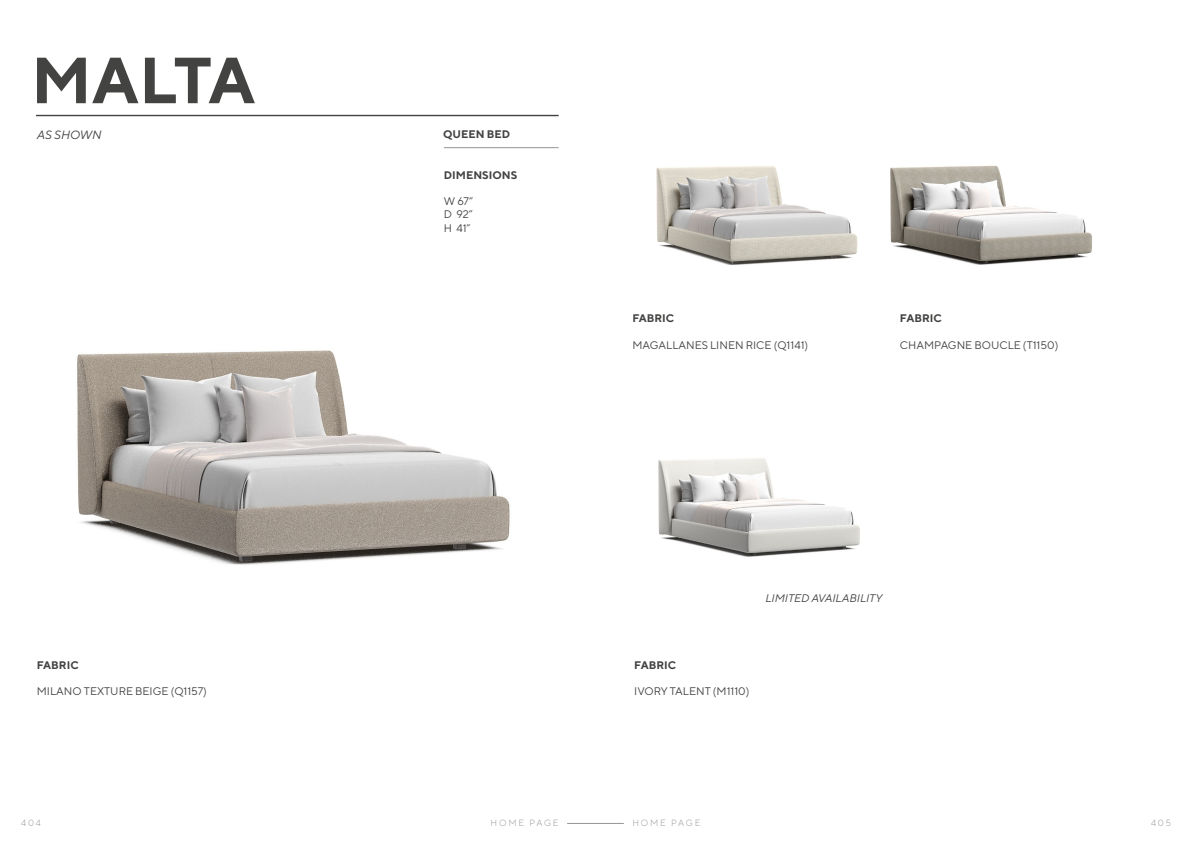
<style>
.page{position:relative;width:1191px;height:842px;background:#fff}
.page>*{position:absolute;margin:0;border:0;box-sizing:border-box;transform-origin:0 0}
.t1{font:700 65px "TT Norms";letter-spacing:-.03em;color:#434342}
.t2{font:italic 12px "TT Norms";color:#434342}
.t3{font:11px/13.2px "TT Norms";color:#434342;text-align:justify}
.t4{font:700 11px "TT Norms";color:#434342}
.t5{font:italic 11px "TT Norms";color:#434342}
.t6{font:300 9px "TT Norms";letter-spacing:.2em;color:#939598}
</style>
<div class="page">
<img style="left:77px;top:350px;width:433px;height:215px">
<div style="left:36px;top:115px;width:522px;height:1px;border:1px solid #434342"></div>
<hr style="left:444px;top:147px;width:114px;height:1px;background:#939598">
<img style="left:656px;top:166px;width:202px;height:99px">
<img style="left:658px;top:458px;width:202px;height:99px">
<img style="left:890px;top:165px;width:202px;height:100px">
<hr style="left:567px;top:823px;width:57px;height:1px;background:#939598">
<h1 class="t1" style="left:31px;top:39px;width:226px">MALTA</h1>
<p class="t2" style="left:37px;top:128px;width:66px">AS SHOWN</p>
<p class="t4" style="left:37px;top:658px;width:43px">FABRIC</p>
<p class="t3" style="left:37px;top:684px;width:171px">MILANO TEXTURE BEIGE (Q1157)</p>
<p class="t4" style="left:443px;top:128px;width:69px">QUEEN BED</p>
<p class="t4" style="left:444px;top:168px;width:75px">DIMENSIONS</p>
<p class="t3" style="left:444px;top:195px;width:31px">W 67” D 92” H 41”</p>
<p class="t4" style="left:632px;top:312px;width:43px">FABRIC</p>
<p class="t3" style="left:632px;top:338px;width:177px">MAGALLANES LINEN RICE (Q1141)</p>
<p class="t4" style="left:900px;top:312px;width:43px">FABRIC</p>
<p class="t3" style="left:900px;top:338px;width:160px">CHAMPAGNE BOUCLE (T1150)</p>
<p class="t5" style="left:765px;top:591px;width:118px">LIMITED AVAILABILITY</p>
<p class="t4" style="left:634px;top:658px;width:43px">FABRIC</p>
<p class="t3" style="left:634px;top:684px;width:117px">IVORY TALENT (M1110)</p>
<p class="t6" style="left:21px;top:818px;width:21px">404</p>
<p class="t6" style="left:490px;top:818px;width:69px">HOME PAGE</p>
<p class="t6" style="left:632px;top:818px;width:69px">HOME PAGE</p>
<p class="t6" style="left:1151px;top:818px;width:22px">405</p>
</div>
